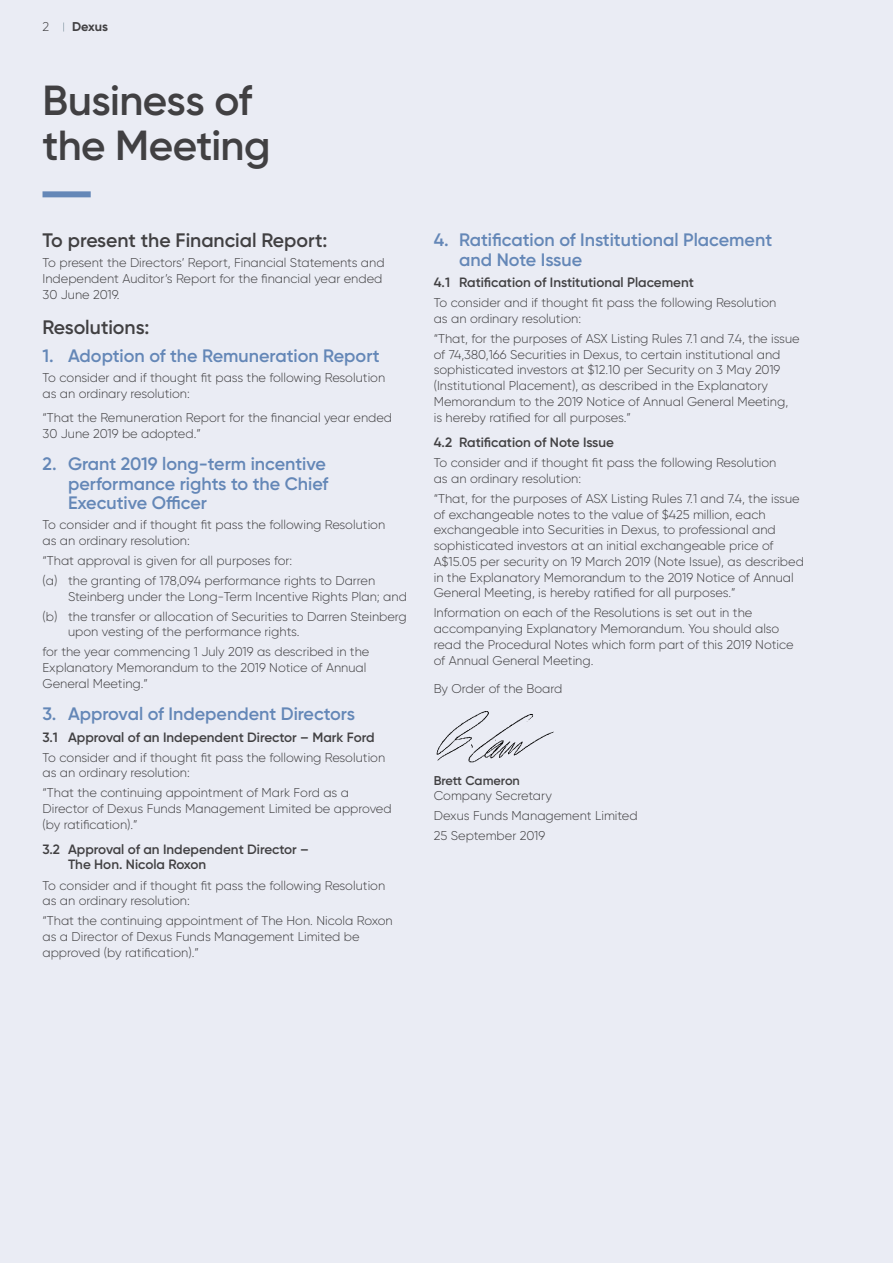
<style>
.page{position:relative;width:893px;height:1263px;background:#eaecf4}
.page>*{position:absolute;margin:0;border:0;box-sizing:border-box;transform-origin:0 0}
.t1{font:600 42px/45px "Gilroy";letter-spacing:-.015em;color:#414042}
.t2{font:600 19.5px "Gilroy";color:#414042}
.t3{font:600 18px/19.5px "Gilroy";color:#6487b7}
.t4{font:600 13.5px/15px "Gilroy";color:#414042}
.t5{font:300 12.75px/15.8px "Gilroy";color:#414042}
.t6{font:600 12.75px "Gilroy";letter-spacing:-.005em;color:#414042}
.t7{font:700 12.75px "Gilroy";color:#414042}
</style>
<div class="page">
<img style="left:436px;top:711px;width:118px;height:52px">
<div style="left:43px;top:191px;width:48px;height:6px;background:#6487b7"></div>
<p class="t5" style="left:43px;top:19px;width:8px">2</p>
<p class="t7" style="left:72px;top:19px;width:38px">Dexus</p>
<h1 class="t1" style="left:43px;top:78px;width:229px">Business of the Meeting</h1>
<h2 class="t2" style="left:43px;top:228px;width:287px">To present the Financial Report:</h2>
<p class="t5" style="left:43px;top:255px;width:344px">To present the Directors’ Report, Financial Statements and<br>Independent Auditor’s Report for the financial year ended<br>30 June 2019.</p>
<h2 class="t2" style="left:43px;top:315px;width:108px">Resolutions:</h2>
<h3 class="t3" style="left:43px;top:346px;width:339px">1. Adoption of the Remuneration Report</h3>
<p class="t5" style="left:43px;top:370px;width:344px">To consider and if thought fit pass the following Resolution as an ordinary resolution:</p>
<p class="t5" style="left:43px;top:410px;width:351px">“That the Remuneration Report for the financial year ended<br>30 June 2019 be adopted.”</p>
<h3 class="t3" style="left:68px;top:454px;width:262px;text-indent:-26px">2. Grant 2019 long-term incentive performance rights to the Chief<br>Executive Officer</h3>
<p class="t5" style="left:43px;top:517px;width:344px">To consider and if thought fit pass the following Resolution as an ordinary resolution:</p>
<p class="t5" style="left:43px;top:550px;width:334px;line-height:20px">“That approval is given for all purposes for:<br>(a) the granting of 178,094 performance rights to Darren</p>
<p class="t5" style="left:43px;top:586px;width:366px;line-height:20px;text-align:right">Steinberg under the Long-Term Incentive Rights Plan; and<br>(b) the transfer or allocation of Securities to Darren Steinberg</p>
<p class="t5" style="left:43px;top:622px;width:328px;line-height:20px;text-indent:26px">upon vesting of the performance rights.<br>for the year commencing 1 July 2019 as described in the</p>
<p class="t5" style="left:43px;top:660px;width:325px">Explanatory Memorandum to the 2019 Notice of Annual<br>General Meeting.”</p>
<h3 class="t3" style="left:43px;top:704px;width:314px">3. Approval of Independent Directors</h3>
<p class="t4" style="left:43px;top:729px;width:334px">3.1 Approval of an Independent Director – Mark Ford</p>
<p class="t5" style="left:43px;top:749px;width:344px">To consider and if thought fit pass the following Resolution as an ordinary resolution:</p>
<p class="t5" style="left:43px;top:785px;width:351px">“That the continuing appointment of Mark Ford as a<br>Director of Dexus Funds Management Limited be approved (by ratification).”</p>
<p class="t4" style="left:68px;top:842px;width:243px;text-indent:-26px">3.2 Approval of an Independent Director –<br>The Hon. Nicola Roxon</p>
<p class="t5" style="left:43px;top:877px;width:344px">To consider and if thought fit pass the following Resolution as an ordinary resolution:</p>
<p class="t5" style="left:43px;top:913px;width:352px">“That the continuing appointment of The Hon. Nicola Roxon as a Director of Dexus Funds Management Limited be approved (by ratification).”</p>
<h3 class="t3" style="left:459px;top:230px;width:315px;text-indent:-26px">4. Ratification of Institutional Placement and Note Issue</h3>
<p class="t4" style="left:434px;top:275px;width:262px">4.1 Ratification of Institutional Placement</p>
<p class="t5" style="left:434px;top:295px;width:344px">To consider and if thought fit pass the following Resolution as an ordinary resolution:</p>
<p class="t5" style="left:434px;top:330px;width:367px">“That, for the purposes of ASX Listing Rules 7.1 and 7.4, the issue of 74,380,166 Securities in Dexus, to certain institutional and sophisticated investors at $12.10 per Security on 3 May 2019 (Institutional Placement), as described in the Explanatory Memorandum to the 2019 Notice of Annual General Meeting, is hereby ratified for all purposes.”</p>
<p class="t4" style="left:434px;top:435px;width:182px">4.2 Ratification of Note Issue</p>
<p class="t5" style="left:434px;top:455px;width:344px">To consider and if thought fit pass the following Resolution as an ordinary resolution:</p>
<p class="t5" style="left:434px;top:490px;width:372px">“That, for the purposes of ASX Listing Rules 7.1 and 7.4, the issue of exchangeable notes to the value of $425 million, each exchangeable into Securities in Dexus, to professional and sophisticated investors at an initial exchangeable price of A$15.05 per security on 19 March 2019 (Note Issue), as described in the Explanatory Memorandum to the 2019 Notice of Annual General Meeting, is hereby ratified for all purposes.”</p>
<p class="t5" style="left:434px;top:605px;width:361px">Information on each of the Resolutions is set out in the accompanying Explanatory Memorandum. You should also read the Procedural Notes which form part of this 2019 Notice of Annual General Meeting.</p>
<p class="t5" style="left:434px;top:681px;width:130px">By Order of the Board</p>
<p class="t6" style="left:434px;top:772px;width:88px">Brett Cameron</p>
<p class="t5" style="left:434px;top:786px;width:205px;line-height:20px">Company Secretary<br>Dexus Funds Management Limited<br>25 September 2019</p>
</div>
